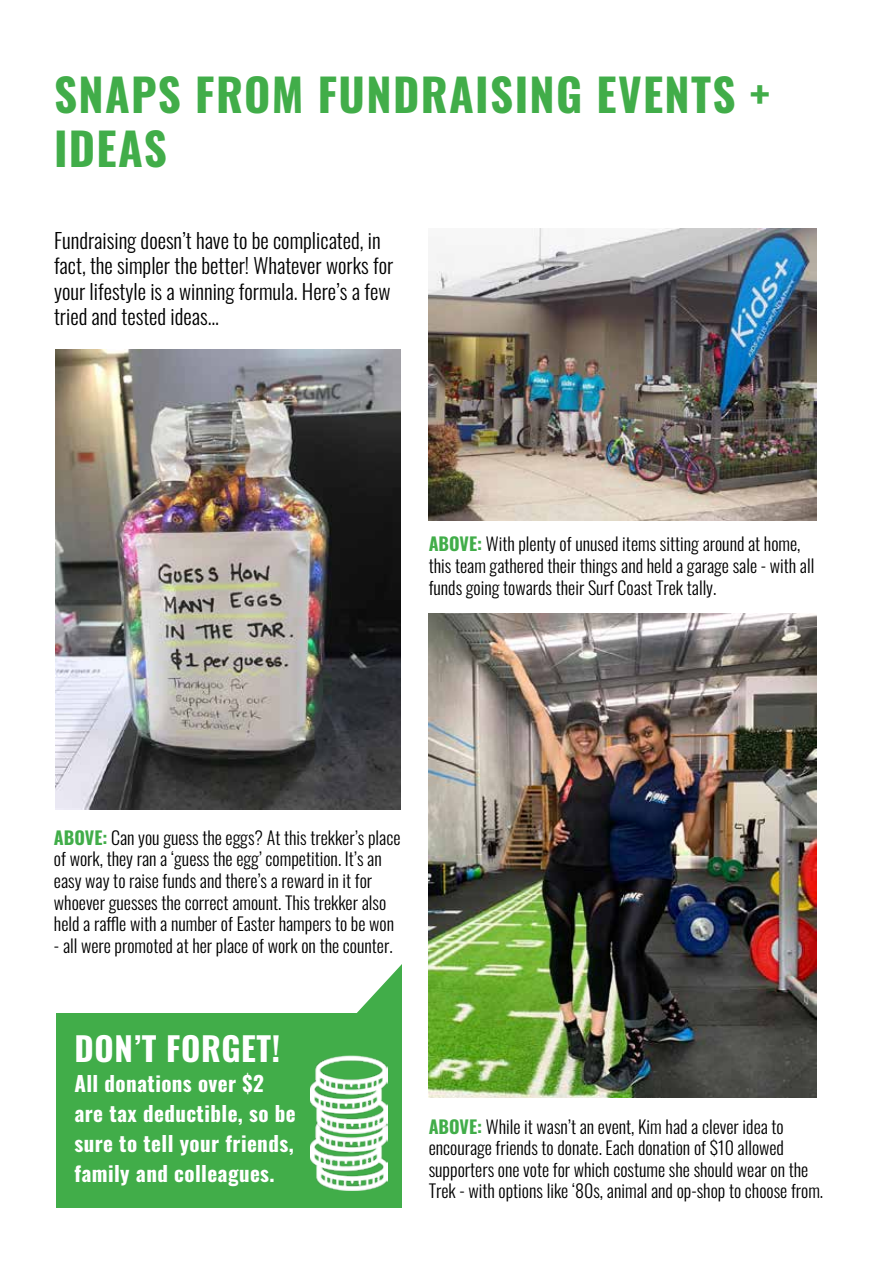
<style>
.page{position:relative;width:893px;height:1263px;background:#fff}
.page>*{position:absolute;margin:0;border:0;box-sizing:border-box;transform-origin:0 0}
.t1{font:700 45px/54px "Oswald";letter-spacing:.03em;color:#41ad49}
.t2{font:700 33px "Oswald";letter-spacing:.02em;color:#fff}
.t3{font:300 21px/25.2px "Oswald";color:#000}
.t4{font:700 21px/30px "Oswald";letter-spacing:.02em;color:#fff}
.t5{font:300 18px/21.6px "Oswald";color:#000}
.s1{font-weight:700;color:#41ad49}
</style>
<div class="page">
<svg style="left:306px;top:964px;width:96px;height:50px"></svg>
<div style="left:56px;top:1014px;width:346px;height:194px;background:#41ad49"></div>
<img style="left:55px;top:349px;width:346px;height:460px">
<img style="left:429px;top:613px;width:387px;height:485px">
<img style="left:429px;top:229px;width:387px;height:292px">
<img style="left:310px;top:1133px;width:78px;height:58px">
<img style="left:310px;top:1056px;width:78px;height:77px">
<h1 class="t1" style="left:54px;top:71px;width:717px">SNAPS FROM FUNDRAISING EVENTS +<br>IDEAS</h1>
<p class="t3" style="left:54px;top:226px;width:341px">Fundraising doesn’t have to be complicated, in fact, the simpler the better! Whatever works for your lifestyle is a winning formula. Here’s a few tried and tested ideas...</p>
<p class="t5" style="left:429px;top:531px;width:387px"><span class="s1">ABOVE:</span> With plenty of unused items sitting around at home, this team gathered their things and held a garage sale - with all funds going towards their Surf Coast Trek tally.</p>
<p class="t5" style="left:54px;top:824px;width:348px"><span class="s1">ABOVE:</span> Can you guess the eggs? At this trekker’s place of work, they ran a ‘guess the egg’ competition. It’s an easy way to raise funds and there’s a reward in it for whoever guesses the correct amount. This trekker also held a raffle with a number of Easter hampers to be won</p>
<p class="t5" style="left:54px;top:932px;width:340px">- all were promoted at her place of work on the counter.</p>
<h2 class="t2" style="left:74px;top:1031px;width:208px">DON’T FORGET!</h2>
<p class="t4" style="left:74px;top:1070px;width:223px">All donations over $2 are tax deductible, so be sure to tell your friends, family and colleagues.</p>
<p class="t5" style="left:429px;top:1113px;width:396px"><span class="s1">ABOVE:</span> While it wasn’t an event, Kim had a clever idea to encourage friends to donate. Each donation of $10 allowed supporters one vote for which costume she should wear on the Trek - with options like ‘80s, animal and op-shop to choose from.</p>
</div>
